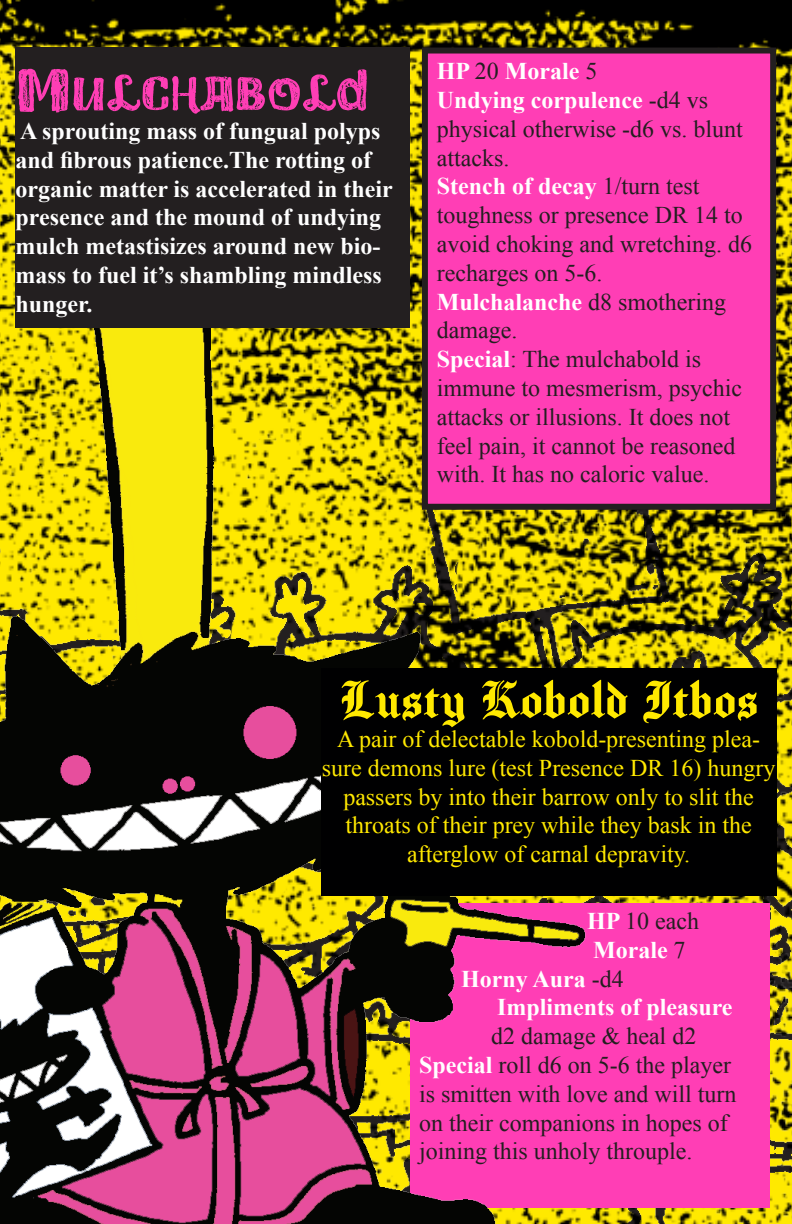
<style>
.page{position:relative;width:792px;height:1224px;background:#fff}
.page>*{position:absolute;margin:0;border:0;box-sizing:border-box;transform-origin:0 0}
.t1{font:86px "vtkslovelove";color:#ff3eb5}
.t2{font:60px "Chomsky";color:#ffe900}
.t3{font:24px/28.8px "Times New Roman";color:#231f20}
.t4{font:700 24px/28.8px "Times New Roman";color:#fff}
.t5{font:24px/28.8px "Times New Roman";color:#ffe900;text-align:center}
.s1{font-weight:400;color:#231f20}
.s2{font-weight:700;color:#fff}
</style>
<div class="page">
<img style="left:0;top:0;width:792px;height:1224px">
<div style="left:410px;top:903px;width:360px;height:305px;background:#ff3eb5"></div>
<img style="left:0;top:207px;width:608px;height:1017px">
<div style="left:321px;top:668px;width:455px;height:228px;background:#000001"></div>
<div style="left:425px;top:51px;width:348px;height:456px;background:#ff3eb5"></div>
<div style="left:422px;top:48px;width:354px;height:462px;border:6px solid #231f20"></div>
<div style="left:15px;top:48px;width:395px;height:280px;background:#231f20"></div>
<p class="t1" style="left:15px;top:57px;width:355px">Mulchabold</p>
<p class="t4" style="left:15px;top:116px;width:379px">A sprouting mass of fungual polyps and fibrous patience.The rotting of organic matter is accelerated in their presence and the mound of undying mulch metastisizes around new bio&shy;mass to fuel it’s shambling mindless hunger.</p>
<p class="t4" style="left:437px;top:56px;width:162px">HP <span class="s1">20</span> Morale <span class="s1">5</span></p>
<p class="t3" style="left:437px;top:85px;width:307px"><span class="s2">Undying corpulence</span> -d4 vs physical otherwise -d6 vs. blunt attacks.</p>
<p class="t3" style="left:437px;top:172px;width:317px"><span class="s2">Stench of decay</span> 1/turn test toughness or presence DR 14 to avoid choking and wretching. d6 recharges on 5-6.</p>
<p class="t3" style="left:437px;top:287px;width:291px"><span class="s2">Mulchalanche</span> d8 smothering damage.</p>
<p class="t3" style="left:437px;top:344px;width:307px"><span class="s2">Special</span>: The mulchabold is immune to mesmerism, psychic attacks or illusions. It does not feel pain, it cannot be reasoned with. It has no caloric value.</p>
<p class="t2" style="left:339px;top:664px;width:421px">Lusty Kobold Itbos</p>
<p class="t5" style="left:322px;top:724px;width:455px">A pair of delectable kobold-presenting plea&shy;sure demons lure (test Presence DR 16) hungry passers by into their barrow only to slit the throats of their prey while they bask in the afterglow of carnal depravity.</p>
<p class="t3" style="left:587px;top:906px;width:113px"><span class="s2">HP</span> 10 each</p>
<p class="t4" style="left:593px;top:935px;width:94px">Morale <span class="s1">7</span></p>
<p class="t4" style="left:461px;top:964px;width:164px">Horny Aura <span class="s1">-d4</span></p>
<p class="t4" style="left:497px;top:992px;width:237px">Impliments of pleasure</p>
<p class="t3" style="left:491px;top:1021px;width:207px">d2 damage &amp; heal d2</p>
<p class="t3" style="left:419px;top:1050px;width:319px"><span class="s2">Special</span> roll d6 on 5-6 the player is smitten with love and will turn on their companions in hopes of joining this unholy throuple.</p>
</div>
